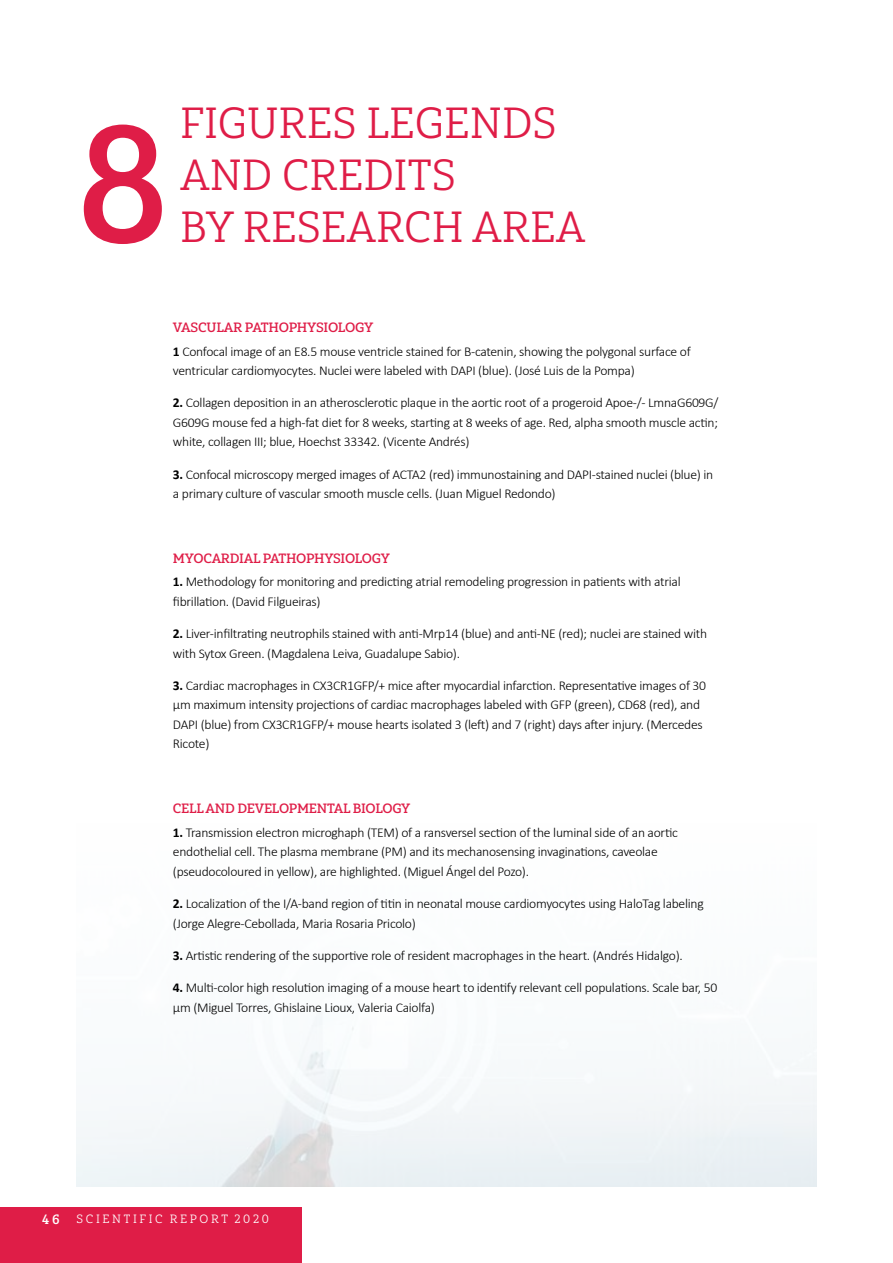
<style>
.page{position:relative;width:893px;height:1263px;background:#fff}
.page>*{position:absolute;margin:0;border:0;box-sizing:border-box;transform-origin:0 0}
.t1{font:165px "Yorkten Slab Nor Med";color:#df1d47}
.t2{font:43.5px/52.2px "Yorkten Slab Nor Boo";color:#df1d47}
.t3{font:300 13.5px/19.5px "Calibri";letter-spacing:-.02em;color:#000}
.t4{font:13.5px "Yorkten Slab Nor Med";letter-spacing:-.02em;color:#df1d47}
.t5{font:12px "Yorkten Slab Nor Boo";letter-spacing:.22em;color:#fff}
.s1{font-weight:700}
.s2{font-family:"Yorkten Slab Nor Med";font-size:13.5px}
</style>
<div class="page">
<div style="left:0;top:1208px;width:302px;height:55px;background:#df1d47"></div>
<p class="t1" style="left:77px;top:85px;width:94px">8</p>
<p class="t2" style="left:180px;top:97px;width:407px">FIGURES LEGENDS<br>AND CREDITS<br>BY RESEARCH AREA</p>
<p class="t4" style="left:173px;top:319px;width:202px">VASCULAR PATHOPHYSIOLOGY</p>
<p class="t3" style="left:173px;top:341px;width:519px"><span class="s1">1</span> Confocal image of an E8.5 mouse ventricle stained for B-catenin, showing the polygonal surface of ventricular cardiomyocytes. Nuclei were labeled with DAPI (blue). (José Luis de la Pompa)</p>
<p class="t3" style="left:173px;top:393px;width:547px;text-align:justify"><span class="s1">2.</span> Collagen deposition in an atherosclerotic plaque in the aortic root of a progeroid Apoe-/- LmnaG609G/ G609G mouse fed a high-fat diet for 8 weeks, starting at 8 weeks of age. Red, alpha smooth muscle actin; white, collagen III; blue, Hoechst 33342. (Vicente Andrés)</p>
<p class="t3" style="left:173px;top:464px;width:542px"><span class="s1">3.</span> Confocal microscopy merged images of ACTA2 (red) immunostaining and DAPI-stained nuclei (blue) in a primary culture of vascular smooth muscle cells. (Juan Miguel Redondo)</p>
<p class="t4" style="left:173px;top:550px;width:219px">MYOCARDIAL PATHOPHYSIOLOGY</p>
<p class="t3" style="left:173px;top:572px;width:509px"><span class="s1">1.</span> Methodology for monitoring and predicting atrial remodeling progression in patients with atrial fibrillation. (David Filgueiras)</p>
<p class="t3" style="left:173px;top:624px;width:536px"><span class="s1">2.</span> Liver-infiltrating neutrophils stained with anti-Mrp14 (blue) and anti-NE (red); nuclei are stained with with Sytox Green. (Magdalena Leiva, Guadalupe Sabio).</p>
<p class="t3" style="left:173px;top:676px;width:535px"><span class="s1">3.</span> Cardiac macrophages in CX3CR1GFP/+ mice after myocardial infarction. Representative images of 30 μm maximum intensity projections of cardiac macrophages labeled with GFP (green), CD68 (red), and DAPI (blue) from CX3CR1GFP/+ mouse hearts isolated 3 (left) and 7 (right) days after injury. (Mercedes Ricote)</p>
<p class="t4" style="left:173px;top:800px;width:239px">CELL AND DEVELOPMENTAL BIOLOGY</p>
<p class="t3" style="left:173px;top:822px;width:506px"><span class="s1">1.</span> Transmission electron microghaph (TEM) of a ransversel section of the luminal side of an aortic endothelial cell. The plasma membrane (PM) and its mechanosensing invaginations, caveolae (pseudocoloured in yellow), are highlighted. (Miguel Ángel del Pozo).</p>
<p class="t3" style="left:173px;top:894px;width:532px"><span class="s1">2.</span> Localization of the I/A-band region of titin in neonatal mouse cardiomyocytes using HaloTag labeling (Jorge Alegre-Cebollada, Maria Rosaria Pricolo)</p>
<p class="t3" style="left:173px;top:945px;width:511px"><span class="s1">3.</span> Artistic rendering of the supportive role of resident macrophages in the heart. (Andrés Hidalgo).</p>
<p class="t3" style="left:173px;top:978px;width:546px"><span class="s1">4.</span> Multi-color high resolution imaging of a mouse heart to identify relevant cell populations. Scale bar, 50 μm (Miguel Torres, Ghislaine Lioux, Valeria Caiolfa)</p>
<p class="t5" style="left:42px;top:1211px;width:228px"><span class="s2">46</span> SCIENTIFIC REPORT 2020</p>
</div>
